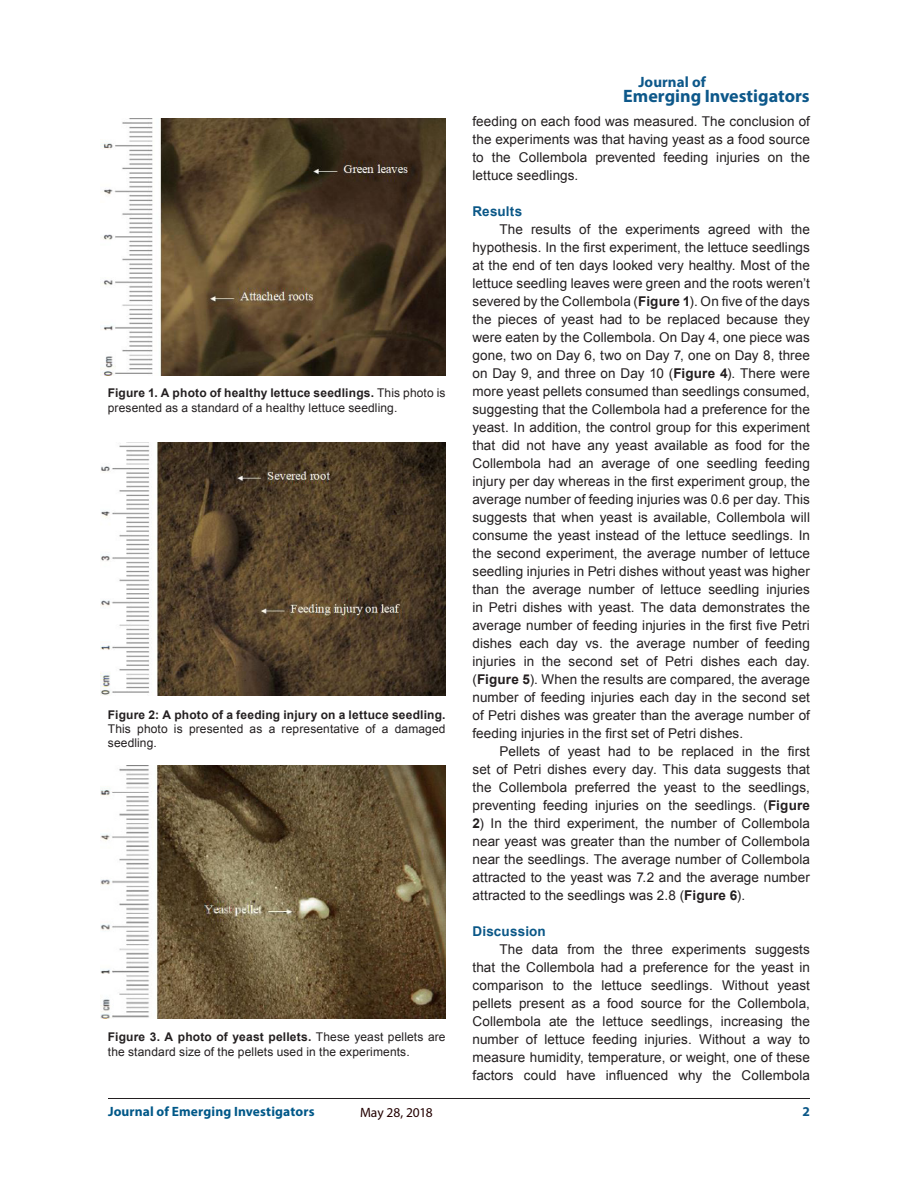
<style>
.page{position:relative;width:918px;height:1188px;background:#fff}
.page>*{position:absolute;margin:0;border:0;box-sizing:border-box;transform-origin:0 0}
.t1{font:700 18px "Myriad Pro";color:#0d588a}
.t2{font:700 15px "Myriad Pro";letter-spacing:.005em;color:#0d588a}
.t3{font:13.5px/18px "Arial";letter-spacing:.005em;color:#231f20;text-align:justify}
.t4{font:700 13.5px "Myriad Pro";letter-spacing:.01em;color:#005888}
.t5{font:700 13.5px "Arial";letter-spacing:.01em;color:#0a5787}
.t6{font:13.5px "Myriad Pro";letter-spacing:-.01em;color:#230000}
.t7{font:700 13.5px "Myriad Pro";color:#0a5787}
.t8{font:12px/14.4px "Arial";letter-spacing:.01em;color:#231f20}
.s1{font-weight:700}
</style>
<div class="page">
<hr style="left:108px;top:1098px;width:702px;height:1px;background:#231f20">
<img style="left:100px;top:118px;width:346px;height:257px">
<img style="left:100px;top:442px;width:346px;height:254px">
<img style="left:100px;top:766px;width:345px;height:252px">
<p class="t8" style="left:108px;top:386px;width:339px"><span class="s1">Figure 1. A photo of healthy lettuce seedlings.</span> This photo is presented as a standard of a healthy lettuce seedling.</p>
<p class="t8" style="left:108px;top:707px;width:339px;text-align:justify"><span class="s1">Figure 2: A photo of a feeding injury on a lettuce seedling.<br></span>This photo is presented as a representative of a damaged seedling.</p>
<p class="t8" style="left:108px;top:1030px;width:339px"><span class="s1">Figure 3. A photo of yeast pellets.</span> These yeast pellets are the standard size of the pellets used in the experiments.</p>
<p class="t2" style="left:638px;top:72px;width:69px">Journal of</p>
<h1 class="t1" style="left:623px;top:84px;width:188px">Emerging Investigators</h1>
<p class="t3" style="left:472px;top:112px;width:339px">feeding on each food was measured. The conclusion of the experiments was that having yeast as a food source to the Collembola prevented feeding injuries on the lettuce seedlings.</p>
<p class="t5" style="left:472px;top:202px;width:51px">Results</p>
<p class="t3" style="left:472px;top:220px;width:339px;text-indent:27px">The results of the experiments agreed with the hypothesis. In the first experiment, the lettuce seedlings at the end of ten days looked very healthy. Most of the lettuce seedling leaves were green and the roots weren’t severed by the Collembola (<span class="s1">Figure 1</span>). On five of the days the pieces of yeast had to be replaced because they were eaten by the Collembola. On Day 4, one piece was gone, two on Day 6, two on Day 7, one on Day 8, three on Day 9, and three on Day 10 (<span class="s1">Figure 4</span>). There were more yeast pellets consumed than seedlings consumed, suggesting that the Collembola had a preference for the yeast. In addition, the control group for this experiment that did not have any yeast available as food for the Collembola had an average of one seedling feeding injury per day whereas in the first experiment group, the average number of feeding injuries was 0.6 per day. This suggests that when yeast is available, Collembola will consume the yeast instead of the lettuce seedlings. In the second experiment, the average number of lettuce seedling injuries in Petri dishes without yeast was higher than the average number of lettuce seedling injuries in Petri dishes with yeast. The data demonstrates the average number of feeding injuries in the first five Petri dishes each day vs. the average number of feeding injuries in the second set of Petri dishes each day. (<span class="s1">Figure 5</span>). When the results are compared, the average number of feeding injuries each day in the second set of Petri dishes was greater than the average number of feeding injuries in the first set of Petri dishes.</p>
<p class="t3" style="left:472px;top:742px;width:339px;text-indent:27px">Pellets of yeast had to be replaced in the first set of Petri dishes every day. This data suggests that the Collembola preferred the yeast to the seedlings, preventing feeding injuries on the seedlings. (<span class="s1">Figure</span></p>
<p class="t3" style="left:472px;top:814px;width:339px"><span class="s1">2</span>) In the third experiment, the number of Collembola near yeast was greater than the number of Collembola near the seedlings. The average number of Collembola attracted to the yeast was 7.2 and the average number attracted to the seedlings was 2.8 (<span class="s1">Figure 6</span>).</p>
<p class="t5" style="left:472px;top:922px;width:75px">Discussion</p>
<p class="t3" style="left:472px;top:940px;width:339px;text-indent:27px">The data from the three experiments suggests that the Collembola had a preference for the yeast in comparison to the lettuce seedlings. Without yeast pellets present as a food source for the Collembola, Collembola ate the lettuce seedlings, increasing the number of lettuce feeding injuries. Without a way to measure humidity, temperature, or weight, one of these factors could have influenced why the Collembola</p>
<p class="t4" style="left:108px;top:1102px;width:208px">Journal of Emerging Investigators</p>
<p class="t7" style="left:803px;top:1102px;width:9px">2</p>
<p class="t6" style="left:360px;top:1104px;width:74px">May 28, 2018</p>
</div>
